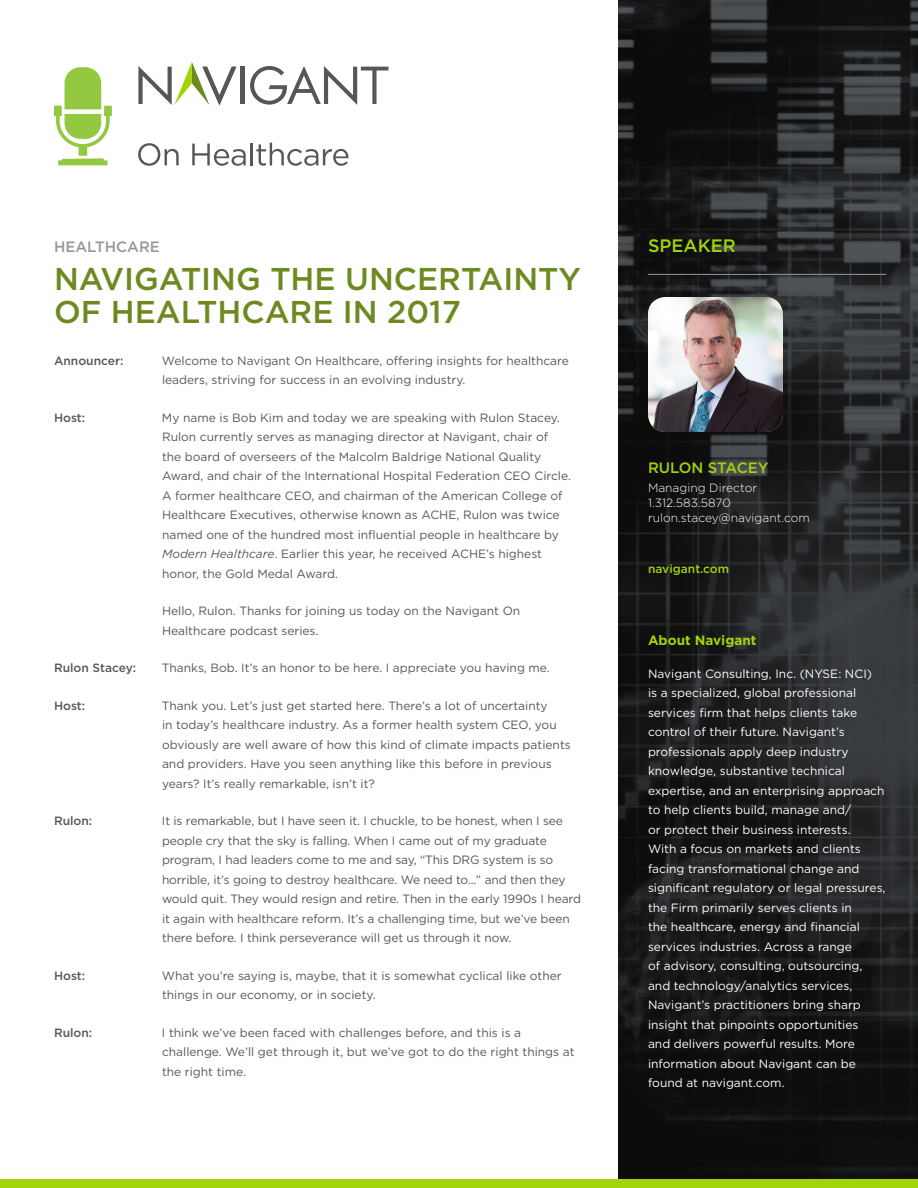
<style>
.page{position:relative;width:918px;height:1188px;background:#fff}
.page>*{position:absolute;margin:0;border:0;box-sizing:border-box;transform-origin:0 0}
.COVER_-_Title_Green{font:500 31.5px/33px "Gotham";color:#6c8a1f}
.BACK_CONTACT_-_Heade{font:500 18px "Gotham";color:#a2d40a}
.INVERSE_BACK_-_Conta{font:500 15px "Gotham";color:#a2d40a}
.BOD_-_Industry_Name{font:500 15px "Gotham";color:#9a9799}
.INVERSE_BOD_-_Header{font:700 13.5px "Gotham";color:#a2d40a}
.BOD_-_Copy_P1_Gray_T{font:12px/19.5px "Gotham";color:#545759}
.INVERSE_BACK_-_Boile{font:12px/19.5px "Gotham";color:#fff}
.BACK_-_Contact_Info{font:300 12px "Gotham";color:#fff}
.BOD_-_Copy_P1_Gray_T-2{font:500 12px "Gotham";color:#545759}
.INVERSE_BACK_-_url{font:500 12px "Gotham";color:#a2d40a}
.s1{font-style:italic}
</style>
<div class="page">
<svg style="left:618px;top:0;width:300px;height:1179px;background:#1e1f20"></svg>
<div style="left:0;top:1179px;width:918px;height:9px;background:#a2d40a"></div>
<hr style="left:241px;top:67px;width:4px;height:37px;background:#545759">
<svg style="left:250px;top:66px;width:139px;height:39px"></svg>
<svg style="left:138px;top:62px;width:98px;height:43px"></svg>
<svg style="left:138px;top:143px;width:41px;height:23px"></svg>
<svg style="left:192px;top:144px;width:54px;height:22px"></svg>
<hr style="left:250px;top:143px;width:3px;height:22px;background:#545759">
<svg style="left:256px;top:143px;width:92px;height:23px"></svg>
<svg style="left:54px;top:67px;width:58px;height:98px"></svg>
<hr style="left:648px;top:274px;width:238px;height:1px;background:#9a9799">
<img style="left:648px;top:297px;width:135px;height:135px">
<p class="BOD_-_Industry_Name" style="left:54px;top:237px;width:108px">HEALTHCARE</p>
<p class="COVER_-_Title_Green" style="left:54px;top:261px;width:529px">NAVIGATING THE UNCERTAINTY<br>OF HEALTHCARE IN 2017</p>
<p class="BOD_-_Copy_P1_Gray_T-2" style="left:54px;top:352px;width:71px">Announcer:</p>
<p class="BOD_-_Copy_P1_Gray_T" style="left:162px;top:350px;width:408px">Welcome to Navigant On Healthcare, offering insights for healthcare leaders, striving for success in an evolving industry.</p>
<p class="BOD_-_Copy_P1_Gray_T-2" style="left:54px;top:409px;width:33px">Host:</p>
<p class="BOD_-_Copy_P1_Gray_T" style="left:162px;top:407px;width:411px">My name is Bob Kim and today we are speaking with Rulon Stacey.<br>Rulon currently serves as managing director at Navigant, chair of<br>the board of overseers of the Malcolm Baldrige National Quality Award, and chair of the International Hospital Federation CEO Circle.<br>A former healthcare CEO, and chairman of the American College of Healthcare Executives, otherwise known as ACHE, Rulon was twice named one of the hundred most influential people in healthcare by <span class="s1">Modern Healthcare</span>. Earlier this year, he received ACHE’s highest honor, the Gold Medal Award.</p>
<p class="BOD_-_Copy_P1_Gray_T" style="left:162px;top:601px;width:360px">Hello, Rulon. Thanks for joining us today on the Navigant On<br>Healthcare podcast series.</p>
<p class="BOD_-_Copy_P1_Gray_T-2" style="left:54px;top:660px;width:84px">Rulon Stacey:</p>
<p class="BOD_-_Copy_P1_Gray_T" style="left:162px;top:658px;width:389px">Thanks, Bob. It’s an honor to be here. I appreciate you having me.</p>
<p class="BOD_-_Copy_P1_Gray_T-2" style="left:54px;top:697px;width:33px">Host:</p>
<p class="BOD_-_Copy_P1_Gray_T" style="left:162px;top:695px;width:410px">Thank you. Let’s just get started here. There’s a lot of uncertainty<br>in today’s healthcare industry. As a former health system CEO, you obviously are well aware of how this kind of climate impacts patients and providers. Have you seen anything like this before in previous years? It’s really remarkable, isn’t it?</p>
<p class="BOD_-_Copy_P1_Gray_T-2" style="left:54px;top:813px;width:40px">Rulon:</p>
<p class="BOD_-_Copy_P1_Gray_T" style="left:162px;top:811px;width:420px">It is remarkable, but I have seen it. I chuckle, to be honest, when I see people cry that the sky is falling. When I came out of my graduate program, I had leaders come to me and say, “This DRG system is so horrible, it’s going to destroy healthcare. We need to...” and then they would quit. They would resign and retire. Then in the early 1990s I heard it again with healthcare reform. It’s a challenging time, but we’ve been there before. I think perseverance will get us through it now.</p>
<p class="BOD_-_Copy_P1_Gray_T-2" style="left:54px;top:967px;width:33px">Host:</p>
<p class="BOD_-_Copy_P1_Gray_T" style="left:162px;top:965px;width:401px">What you’re saying is, maybe, that it is somewhat cyclical like other things in our economy, or in society.</p>
<p class="BOD_-_Copy_P1_Gray_T-2" style="left:54px;top:1024px;width:40px">Rulon:</p>
<p class="BOD_-_Copy_P1_Gray_T" style="left:162px;top:1022px;width:414px">I think we’ve been faced with challenges before, and this is a challenge. We’ll get through it, but we’ve got to do the right things at the right time.</p>
<p class="BACK_CONTACT_-_Heade" style="left:648px;top:234px;width:89px">SPEAKER</p>
<p class="INVERSE_BACK_-_Conta" style="left:648px;top:458px;width:122px">RULON STACEY</p>
<p class="BACK_-_Contact_Info" style="left:648px;top:480px;width:111px">Managing Director</p>
<p class="BACK_-_Contact_Info" style="left:648px;top:495px;width:84px">1.312.583.5870</p>
<p class="BACK_-_Contact_Info" style="left:648px;top:510px;width:163px">rulon.stacey@navigant.com</p>
<p class="INVERSE_BACK_-_url" style="left:648px;top:561px;width:83px">navigant.com</p>
<p class="INVERSE_BOD_-_Header" style="left:648px;top:631px;width:110px">About Navigant</p>
<p class="INVERSE_BACK_-_Boile" style="left:648px;top:663px;width:239px">Navigant Consulting, Inc. (NYSE: NCI)<br>is a specialized, global professional services firm that helps clients take control of their future. Navigant’s professionals apply deep industry knowledge, substantive technical expertise, and an enterprising approach to help clients build, manage and/<br>or protect their business interests.<br>With a focus on markets and clients facing transformational change and significant regulatory or legal pressures, the Firm primarily serves clients in<br>the healthcare, energy and financial services industries. Across a range<br>of advisory, consulting, outsourcing, and technology/analytics services, Navigant’s practitioners bring sharp insight that pinpoints opportunities<br>and delivers powerful results. More information about Navigant can be found at navigant.com.</p>
</div>
